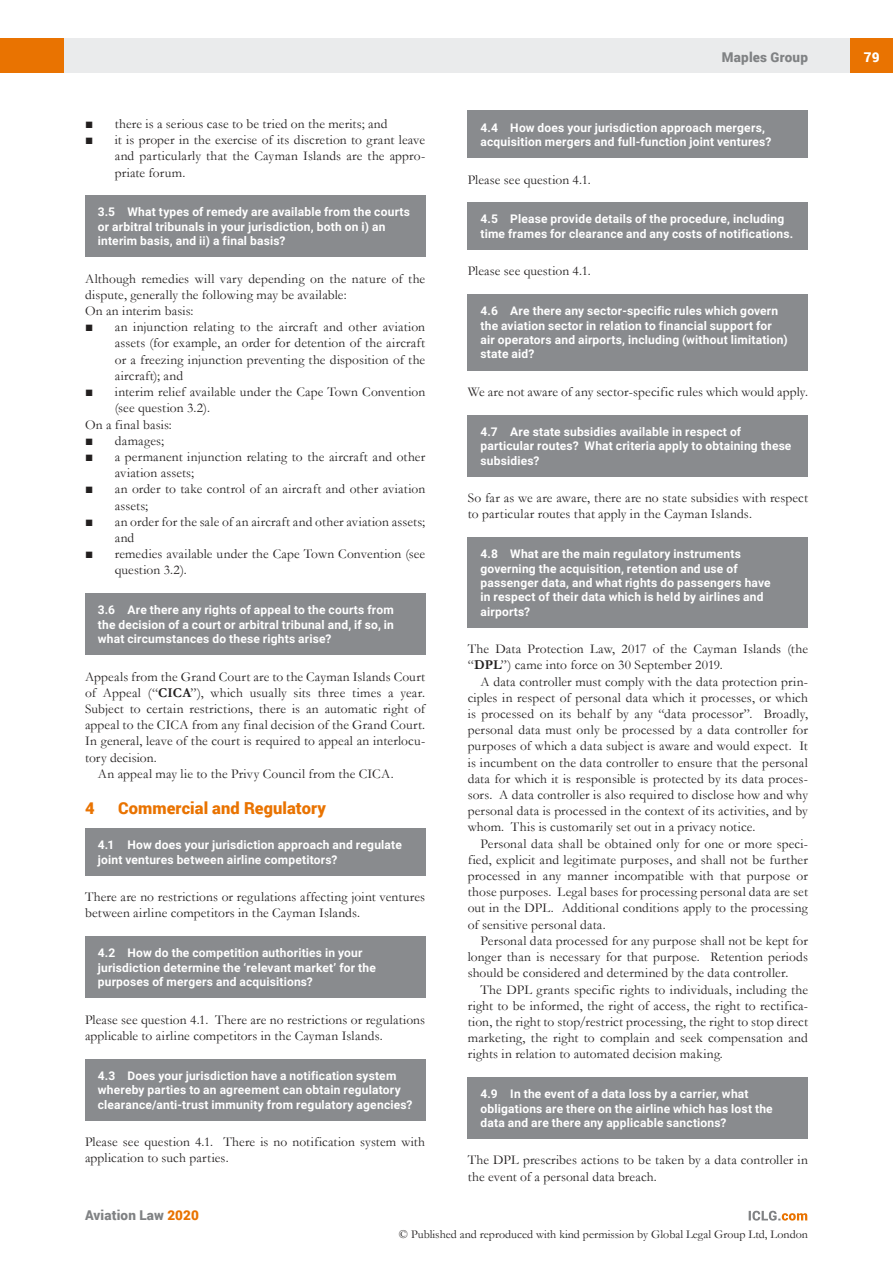
<style>
.page{position:relative;width:893px;height:1263px;background:#fff}
.page>*{position:absolute;margin:0;border:0;box-sizing:border-box;transform-origin:0 0}
.t1{font:900 16.5px "Roboto";letter-spacing:.005em;color:#e97301}
.t2{font:13.5px/16.2px "Garamond";letter-spacing:.01em;color:#221f1f}
.t3{font:900 13.5px "Roboto";letter-spacing:.015em;color:#808284}
.t4{font:900 13.5px "Roboto";color:#fff}
.t5{font:700 12px/14.4px "Roboto";letter-spacing:.015em;color:#fff}
.t6{font:12px "Garamond";color:#221f1f}
.s1{font-weight:700}
.s2{color:#e97301}
</style>
<div class="page">
<div style="left:64px;top:38px;width:786px;height:34px;background:#eaebec"></div>
<div style="left:850px;top:38px;width:43px;height:34px;background:#e97301"></div>
<div style="left:0;top:38px;width:64px;height:34px;background:#e97301"></div>
<svg style="left:749px;top:1211px;width:58px;height:9px"></svg>
<div style="left:468px;top:111px;width:340px;height:47px;background:#898b8e"></div>
<div style="left:468px;top:202px;width:340px;height:48px;background:#898b8e"></div>
<div style="left:468px;top:294px;width:340px;height:76px;background:#898b8e"></div>
<div style="left:468px;top:415px;width:340px;height:61px;background:#898b8e"></div>
<div style="left:468px;top:537px;width:340px;height:90px;background:#898b8e"></div>
<div style="left:468px;top:1077px;width:340px;height:62px;background:#898b8e"></div>
<div style="left:85px;top:195px;width:340px;height:62px;background:#898b8e"></div>
<div style="left:85px;top:593px;width:340px;height:62px;background:#898b8e"></div>
<div style="left:85px;top:828px;width:340px;height:47px;background:#898b8e"></div>
<div style="left:85px;top:936px;width:340px;height:62px;background:#898b8e"></div>
<div style="left:85px;top:1059px;width:340px;height:61px;background:#898b8e"></div>
<p class="t2" style="left:85px;top:115px;width:304px">■ there is a serious case to be tried on the merits; and</p>
<p class="t2" style="left:115px;top:131px;width:312px;text-align:justify;text-indent:-30px">■ it is proper in the exercise of its discretion to grant leave and particularly that the Cayman Islands are the appro&shy;priate forum.</p>
<p class="t5" style="left:98px;top:206px;width:314px">3.5 What types of remedy are available from the courts or arbitral tribunals in your jurisdiction, both on i) an interim basis, and ii) a final basis?</p>
<p class="t2" style="left:85px;top:272px;width:342px">Although remedies will vary depending on the nature of the dispute, generally the following may be available:<br>On an interim basis:</p>
<p class="t2" style="left:115px;top:319px;width:312px;text-align:justify;text-indent:-30px">■ an injunction relating to the aircraft and other aviation assets (for example, an order for detention of the aircraft or a freezing injunction preventing the disposition of the aircraft); and</p>
<p class="t2" style="left:85px;top:383px;width:342px">■ interim relief available under the Cape Town Convention</p>
<p class="t2" style="left:115px;top:400px;width:97px">(see question 3.2).</p>
<p class="t2" style="left:85px;top:417px;width:88px">On a final basis:</p>
<p class="t2" style="left:85px;top:432px;width:81px">■ damages;</p>
<p class="t2" style="left:115px;top:448px;width:312px;text-indent:-30px">■ a permanent injunction relating to the aircraft and other aviation assets;</p>
<p class="t2" style="left:115px;top:481px;width:312px;text-indent:-30px">■ an order to take control of an aircraft and other aviation assets;</p>
<p class="t2" style="left:115px;top:513px;width:312px;text-indent:-30px">■ an order for the sale of an aircraft and other aviation assets; and</p>
<p class="t2" style="left:115px;top:545px;width:312px;text-indent:-30px">■ remedies available under the Cape Town Convention (see question 3.2).</p>
<p class="t5" style="left:98px;top:604px;width:298px;text-align:justify">3.6 Are there any rights of appeal to the courts from the decision of a court or arbitral tribunal and, if so, in what circumstances do these rights arise?</p>
<p class="t2" style="left:85px;top:669px;width:342px">Appeals from the Grand Court are to the Cayman Islands Court</p>
<p class="t2" style="left:85px;top:686px;width:342px">of Appeal (“<span class="s1">CICA</span>”), which usually sits three times a year.</p>
<p class="t2" style="left:85px;top:700px;width:342px">Subject to certain restrictions, there is an automatic right of</p>
<p class="t2" style="left:85px;top:718px;width:342px">appeal to the CICA from any final decision of the Grand Court.</p>
<p class="t2" style="left:85px;top:733px;width:342px">In general, leave of the court is required to appeal an interlocu-</p>
<p class="t2" style="left:85px;top:750px;width:73px">tory decision.</p>
<p class="t2" style="left:98px;top:767px;width:297px">An appeal may lie to the Privy Council from the CICA.</p>
<p class="t1" style="left:85px;top:801px;width:11px">4</p>
<p class="t1" style="left:118px;top:801px;width:210px">Commercial and Regulatory</p>
<p class="t5" style="left:98px;top:839px;width:306px">4.1 How does your jurisdiction approach and regulate joint ventures between airline competitors?</p>
<p class="t2" style="left:85px;top:890px;width:342px">There are no restrictions or regulations affecting joint ventures between airline competitors in the Cayman Islands.</p>
<p class="t5" style="left:98px;top:947px;width:280px">4.2 How do the competition authorities in your jurisdiction determine the ‘relevant market’ for the purposes of mergers and acquisitions?</p>
<p class="t2" style="left:85px;top:1011px;width:342px">Please see question 4.1. There are no restrictions or regulations applicable to airline competitors in the Cayman Islands.</p>
<p class="t5" style="left:98px;top:1069px;width:316px">4.3 Does your jurisdiction have a notification system whereby parties to an agreement can obtain regulatory clearance/anti-trust immunity from regulatory agencies?</p>
<p class="t2" style="left:85px;top:1133px;width:342px">Please see question 4.1. There is no notification system with application to such parties.</p>
<p class="t3" style="left:85px;top:1210px;width:115px">Aviation Law <span class="s2">2020</span></p>
<p class="t3" style="left:722px;top:52px;width:87px">Maples Group</p>
<p class="t4" style="left:864px;top:52px;width:17px">79</p>
<p class="t5" style="left:480px;top:121px;width:292px">4.4 How does your jurisdiction approach mergers, acquisition mergers and full-function joint ventures?</p>
<p class="t2" style="left:468px;top:171px;width:124px">Please see question 4.1.</p>
<p class="t5" style="left:480px;top:213px;width:314px">4.5 Please provide details of the procedure, including time frames for clearance and any costs of notifications.</p>
<p class="t2" style="left:468px;top:263px;width:124px">Please see question 4.1.</p>
<p class="t5" style="left:480px;top:305px;width:309px">4.6 Are there any sector-specific rules which govern the aviation sector in relation to financial support for air operators and airports, including (without limitation) state aid?</p>
<p class="t2" style="left:468px;top:385px;width:342px">We are not aware of any sector-specific rules which would apply.</p>
<p class="t5" style="left:480px;top:425px;width:312px">4.7 Are state subsidies available in respect of particular routes? What criteria apply to obtaining these subsidies?</p>
<p class="t2" style="left:468px;top:489px;width:342px">So far as we are aware, there are no state subsidies with respect to particular routes that apply in the Cayman Islands.</p>
<p class="t5" style="left:480px;top:548px;width:292px">4.8 What are the main regulatory instruments governing the acquisition, retention and use of passenger data, and what rights do passengers have in respect of their data which is held by airlines and airports?</p>
<p class="t2" style="left:468px;top:642px;width:342px">The Data Protection Law, 2017 of the Cayman Islands (the “<span class="s1">DPL</span>”) came into force on 30 September 2019.</p>
<p class="t2" style="left:468px;top:675px;width:342px;text-align:justify;text-indent:13px">A data controller must comply with the data protection prin&shy;ciples in respect of personal data which it processes, or which is processed on its behalf by any “data processor”. Broadly, personal data must only be processed by a data controller for purposes of which a data subject is aware and would expect. It is incumbent on the data controller to ensure that the personal data for which it is responsible is protected by its data proces&shy;sors. A data controller is also required to disclose how and why personal data is processed in the context of its activities, and by whom. This is customarily set out in a privacy notice.</p>
<p class="t2" style="left:468px;top:837px;width:342px;text-align:justify;text-indent:13px">Personal data shall be obtained only for one or more speci&shy;fied, explicit and legitimate purposes, and shall not be further processed in any manner incompatible with that purpose or those purposes. Legal bases for processing personal data are set out in the DPL. Additional conditions apply to the processing of sensitive personal data.</p>
<p class="t2" style="left:468px;top:934px;width:342px;text-align:justify;text-indent:13px">Personal data processed for any purpose shall not be kept for longer than is necessary for that purpose. Retention periods should be considered and determined by the data controller.</p>
<p class="t2" style="left:468px;top:982px;width:342px;text-align:justify;text-indent:13px">The DPL grants specific rights to individuals, including the right to be informed, the right of access, the right to rectifica&shy;tion, the right to stop/restrict processing, the right to stop direct marketing, the right to complain and seek compensation and rights in relation to automated decision making.</p>
<p class="t5" style="left:480px;top:1087px;width:294px">4.9 In the event of a data loss by a carrier, what obligations are there on the airline which has lost the data and are there any applicable sanctions?</p>
<p class="t2" style="left:468px;top:1153px;width:342px">The DPL prescribes actions to be taken by a data controller in the event of a personal data breach.</p>
<p class="t6" style="left:399px;top:1229px;width:410px">© Published and reproduced with kind permission by Global Legal Group Ltd, London</p>
</div>
